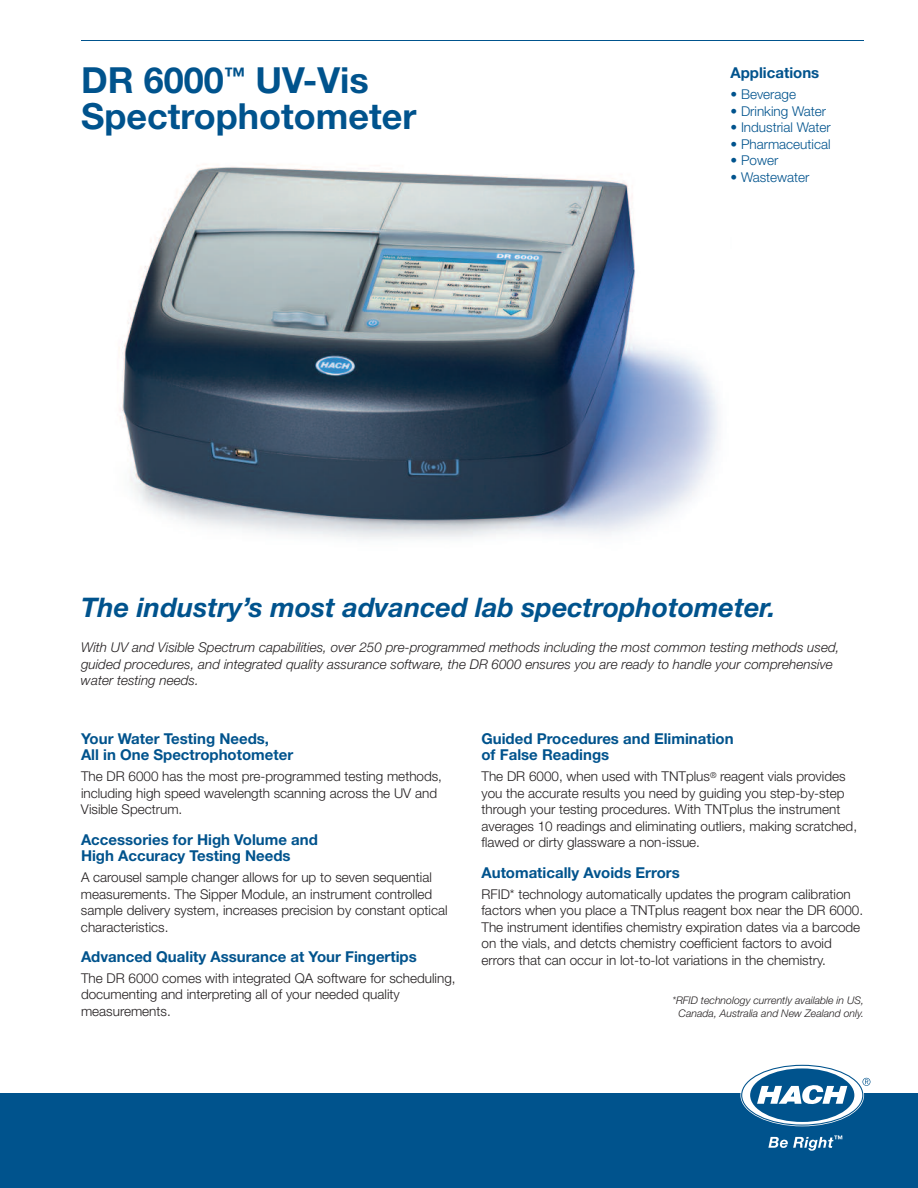
<style>
.page{position:relative;width:918px;height:1188px;background:#fff}
.page>*{position:absolute;margin:0;border:0;box-sizing:border-box;transform-origin:0 0}
.t1{font:700 36px/36px "Helvetica Neue LT Std";color:#00538d}
.t2{font:italic 700 27px "Helvetica Neue LT Std";color:#00538d}
.t3{font:700 15px/16.5px "Helvetica Neue LT Std";color:#00538d}
.t4{font:300 13.5px/16.5px "Helvetica Neue LT Std";color:#231f20}
.t5{font:italic 300 13.5px/16.5px "Helvetica Neue LT Std";color:#231f20}
.t6{font:300 13.5px "Helvetica Neue LT Std";color:#00538d}
.t7{font:italic 300 10.5px/13.5px "Helvetica Neue LT Std";color:#231f20;text-align:center}
</style>
<div class="page">
<img style="left:119px;top:164px;width:599px;height:375px">
<div style="left:0;top:1094px;width:918px;height:94px;background:#00538d"></div>
<svg style="left:742px;top:1066px;width:128px;height:59px"></svg>
<svg style="left:768px;top:1135px;width:74px;height:16px"></svg>
<hr style="left:81px;top:40px;width:783px;height:1px;background:#00538d">
<h1 class="t1" style="left:81px;top:66px;width:337px">DR 6000<sup>™</sup> UV-Vis<br>Spectrophotometer</h1>
<p class="t3" style="left:730px;top:66px;width:90px">Applications</p>
<p class="t6" style="left:730px;top:90px;width:67px">• Beverage</p>
<p class="t6" style="left:730px;top:106px;width:97px">• Drinking Water</p>
<p class="t6" style="left:730px;top:123px;width:102px">• Industrial Water</p>
<p class="t6" style="left:730px;top:139px;width:102px">• Pharmaceutical</p>
<p class="t6" style="left:730px;top:156px;width:49px">• Power</p>
<p class="t6" style="left:730px;top:172px;width:81px">• Wastewater</p>
<h2 class="t2" style="left:81px;top:598px;width:696px">The industry’s most advanced lab spectrophotometer.</h2>
<p class="t5" style="left:81px;top:640px;width:760px">With UV and Visible Spectrum capabilities, over 250 pre-programmed methods including the most common testing methods used, guided procedures, and integrated quality assurance software, the DR 6000 ensures you are ready to handle your comprehensive water testing needs.</p>
<p class="t3" style="left:81px;top:732px;width:214px">Your Water Testing Needs,<br>All in One Spectrophotometer</p>
<p class="t4" style="left:81px;top:770px;width:363px">The DR 6000 has the most pre-programmed testing methods, including high speed wavelength scanning across the UV and<br>Visible Spectrum.</p>
<p class="t3" style="left:81px;top:832px;width:238px">Accessories for High Volume and<br>High Accuracy Testing Needs</p>
<p class="t4" style="left:81px;top:870px;width:368px">A carousel sample changer allows for up to seven sequential measurements. The Sipper Module, an instrument controlled sample delivery system, increases precision by constant optical characteristics.</p>
<p class="t3" style="left:81px;top:949px;width:337px">Advanced Quality Assurance at Your Fingertips</p>
<p class="t4" style="left:81px;top:971px;width:376px">The DR 6000 comes with integrated QA software for scheduling, documenting and interpreting all of your needed quality measurements.</p>
<p class="t3" style="left:482px;top:732px;width:254px">Guided Procedures and Elimination of False Readings</p>
<p class="t4" style="left:481px;top:770px;width:377px">The DR 6000, when used with TNTplus<sup>®</sup> reagent vials provides you the accurate results you need by guiding you step-by-step through your testing procedures. With TNTplus the instrument averages 10 readings and eliminating outliers, making scratched, flawed or dirty glassware a non-issue.</p>
<p class="t3" style="left:482px;top:865px;width:200px">Automatically Avoids Errors</p>
<p class="t4" style="left:482px;top:887px;width:383px">RFID* technology automatically updates the program calibration factors when you place a TNTplus reagent box near the DR 6000.<br>The instrument identifies chemistry expiration dates via a barcode on the vials, and detcts chemistry coefficient factors to avoid errors that can occur in lot-to-lot variations in the chemistry.</p>
<p class="t7" style="left:672px;top:994px;width:193px">*RFID technology currently available in US,<br>Canada, Australia and New Zealand only.</p>
</div>
